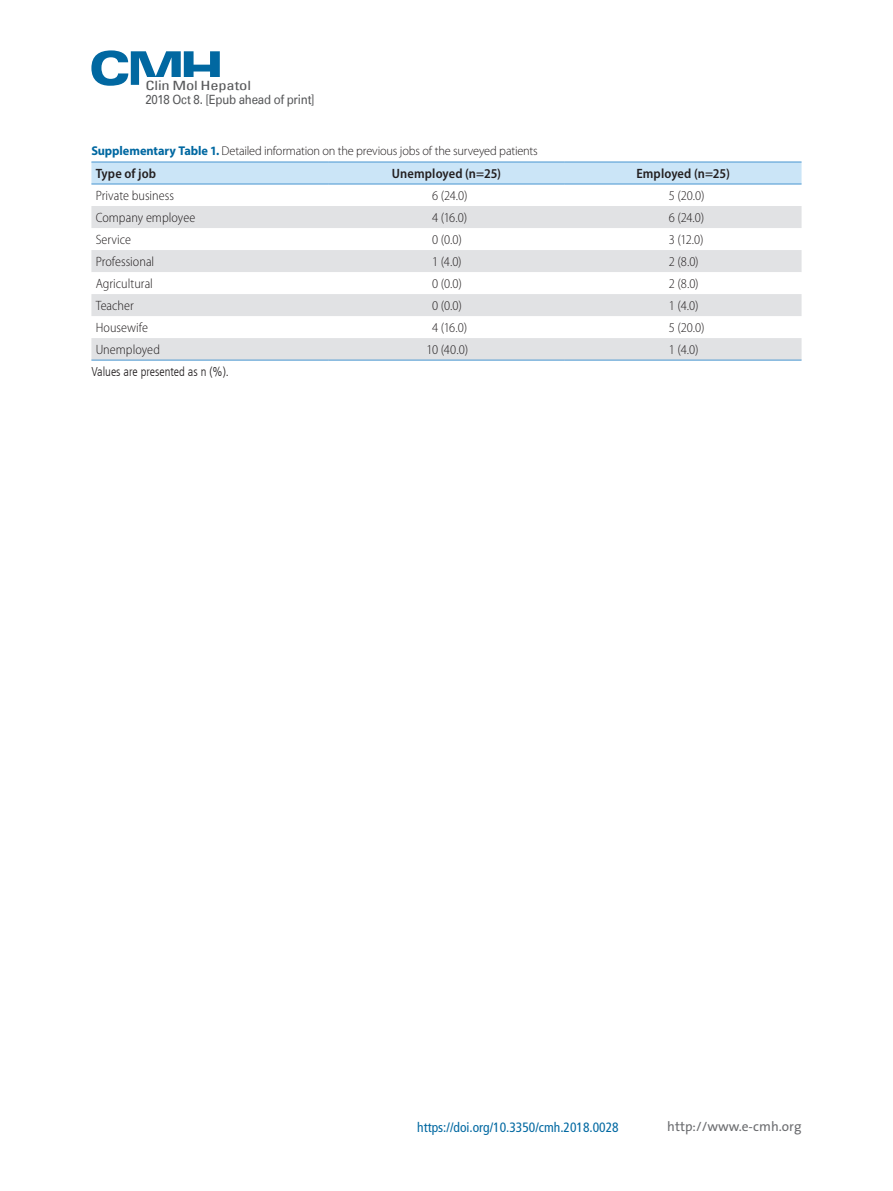
<style>
.page{position:relative;width:893px;height:1191px;background:#fff}
.page>*{position:absolute;margin:0;border:0;box-sizing:border-box;transform-origin:0 0}
.t1{font:300 semi-condensed 13.5px "Myriad Pro";color:#231f20}
.t2{font:600 semi-condensed 13.5px "Myriad Pro";letter-spacing:.01em;color:#231f20}
.t3{font:condensed 13.5px "Frutiger LT";color:#0168a1}
.t4{font:13.5px "The Sans";color:#6c6d70}
.t5{font:300 12.75px "Myriad Pro";letter-spacing:-.015em;color:#231f20}
.t6{font:12.75px "Univers";letter-spacing:-.015em;color:#57585a;scale:.9 1}
.t7{font:300 condensed 12.75px "Frutiger LT";color:#231f20}
.t8{font:condensed 12.75px "Univers";letter-spacing:-.01em;color:#57585a;scale:1.3 1}
.s1{font-weight:700;color:#0168a1}
</style>
<div class="page">
<svg style="left:91px;top:50px;width:129px;height:36px"></svg>
<div style="left:144px;top:77px;width:83px;height:16px;background:#fff"></div>
<div style="left:91px;top:163px;width:710px;height:21px;background:#cbe5f7"></div>
<svg style="left:91px;top:206px;width:710px;height:154px;fill:#e1e2e4"></svg>
<hr style="left:91px;top:162px;width:237px;height:1px;background:#4895d0">
<hr style="left:328px;top:162px;width:237px;height:1px;background:#4895d0">
<hr style="left:565px;top:162px;width:236px;height:1px;background:#4895d0">
<hr style="left:91px;top:184px;width:237px;height:1px;background:#4895d0">
<hr style="left:328px;top:184px;width:237px;height:1px;background:#4895d0">
<hr style="left:565px;top:184px;width:236px;height:1px;background:#4895d0">
<hr style="left:91px;top:360px;width:237px;height:1px;background:#4895d0">
<hr style="left:328px;top:360px;width:237px;height:1px;background:#4895d0">
<hr style="left:565px;top:360px;width:236px;height:1px;background:#4895d0">
<p class="t8" style="left:145px;top:77px;width:83px">Clin Mol Hepatol</p>
<p class="t6" style="left:145px;top:92px;width:190px">2018 Oct 8. [Epub ahead of print]</p>
<p class="t5" style="left:91px;top:144px;width:448px"><span class="s1">Supplementary Table 1.</span> Detailed information on the previous jobs of the surveyed patients</p>
<p class="t2" style="left:96px;top:164px;width:62px">Type of job</p>
<p class="t2" style="left:392px;top:164px;width:111px">Unemployed (n=25)</p>
<p class="t2" style="left:636px;top:164px;width:95px">Employed (n=25)</p>
<p class="t1" style="left:96px;top:187px;width:80px">Private business</p>
<p class="t1" style="left:432px;top:187px;width:37px">6 (24.0)</p>
<p class="t1" style="left:669px;top:187px;width:37px">5 (20.0)</p>
<p class="t1" style="left:96px;top:209px;width:101px">Company employee</p>
<p class="t1" style="left:432px;top:209px;width:37px">4 (16.0)</p>
<p class="t1" style="left:669px;top:209px;width:37px">6 (24.0)</p>
<p class="t1" style="left:96px;top:231px;width:37px">Service</p>
<p class="t1" style="left:432px;top:231px;width:31px">0 (0.0)</p>
<p class="t1" style="left:669px;top:231px;width:36px">3 (12.0)</p>
<p class="t1" style="left:96px;top:253px;width:60px">Professional</p>
<p class="t1" style="left:432px;top:253px;width:31px">1 (4.0)</p>
<p class="t1" style="left:669px;top:253px;width:32px">2 (8.0)</p>
<p class="t1" style="left:96px;top:275px;width:59px">Agricultural</p>
<p class="t1" style="left:432px;top:275px;width:31px">0 (0.0)</p>
<p class="t1" style="left:669px;top:275px;width:32px">2 (8.0)</p>
<p class="t1" style="left:96px;top:297px;width:40px">Teacher</p>
<p class="t1" style="left:432px;top:297px;width:31px">0 (0.0)</p>
<p class="t1" style="left:669px;top:297px;width:31px">1 (4.0)</p>
<p class="t1" style="left:96px;top:319px;width:54px">Housewife</p>
<p class="t1" style="left:432px;top:319px;width:37px">4 (16.0)</p>
<p class="t1" style="left:669px;top:319px;width:37px">5 (20.0)</p>
<p class="t1" style="left:96px;top:341px;width:66px">Unemployed</p>
<p class="t1" style="left:426px;top:341px;width:43px">10 (40.0)</p>
<p class="t1" style="left:669px;top:341px;width:31px">1 (4.0)</p>
<p class="t7" style="left:91px;top:364px;width:139px">Values are presented as n (%).</p>
<p class="t3" style="left:417px;top:1119px;width:203px">https://doi.org/10.3350/cmh.2018.0028</p>
<p class="t4" style="left:667px;top:1115px;width:136px">http://www.e-cmh.org</p>
</div>
